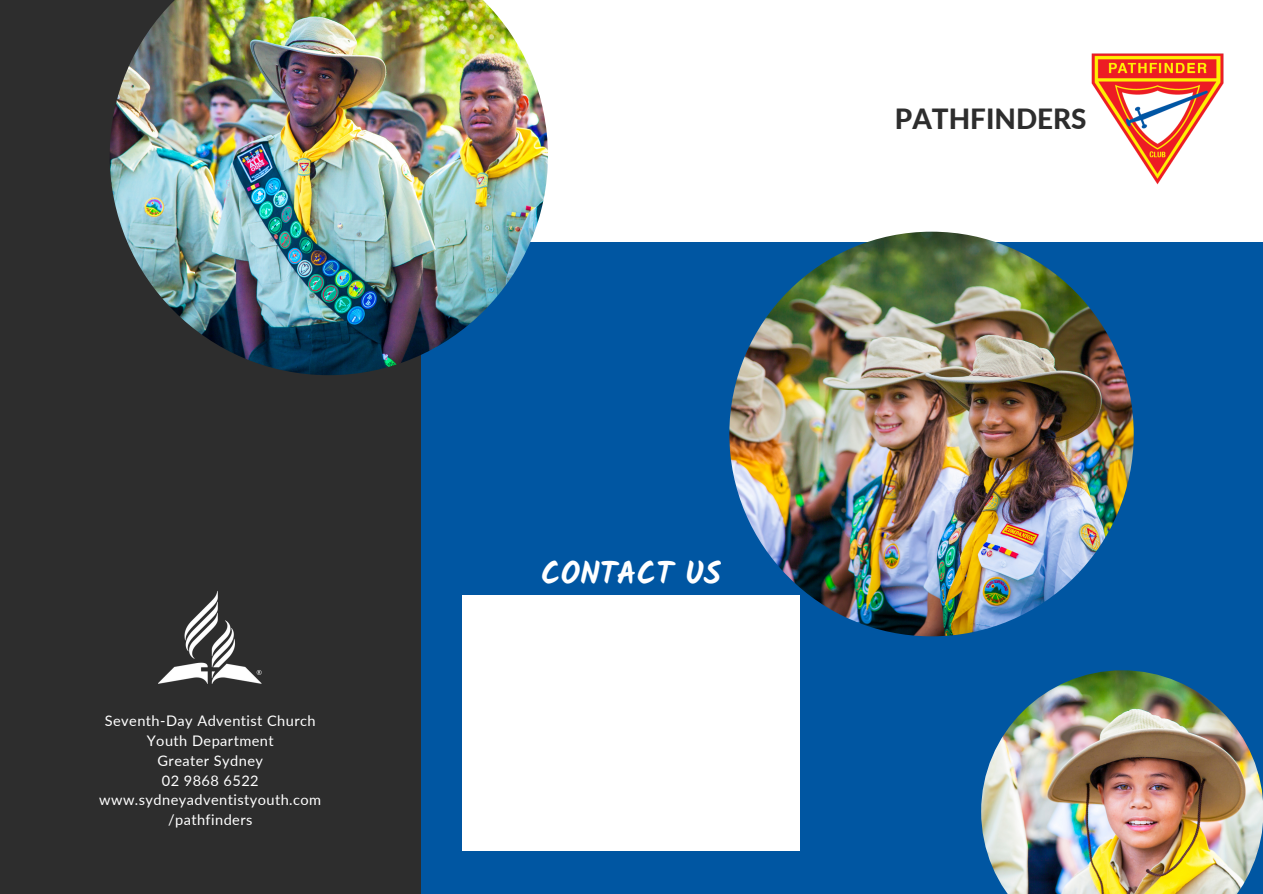
<style>
.page{position:relative;width:1263px;height:894px;background:#fff}
.page>*{position:absolute;margin:0;border:0;box-sizing:border-box;transform-origin:0 0}
.t1{font:700 31.35px "Kalam";color:#fff}
.t2{font:800 27.9px "Lato";color:#2d2d2d}
.t3{font:14.55px/19.6px "Lato";letter-spacing:.03em;color:#fff;text-align:center}
</style>
<div class="page">
<div style="left:0;top:0;width:1263px;height:893px;background:#0056a2"></div>
<div style="left:399px;top:0;width:864px;height:241px;background:#fff"></div>
<div style="left:0;top:0;width:421px;height:893px;background:#2d2d2d"></div>
<img style="left:110px;top:0;width:438px;height:375px">
<img style="left:729px;top:231px;width:405px;height:405px;border-radius:50%">
<img style="left:981px;top:670px;width:282px;height:223px">
<div style="left:463px;top:594px;width:337px;height:256px;background:#fff"></div>
<img style="left:158px;top:591px;width:104px;height:93px">
<img style="left:1091px;top:53px;width:133px;height:132px">
<p class="t3" style="left:105px;top:710px;width:212px">Seventh-Day Adventist Church</p>
<p class="t3" style="left:147px;top:730px;width:128px">Youth Department</p>
<p class="t3" style="left:158px;top:750px;width:107px">Greater Sydney</p>
<p class="t3" style="left:162px;top:769px;width:98px">02 9868 6522</p>
<p class="t3" style="left:99px;top:789px;width:223px">www.sydneyadventistyouth.com /pathfinders</p>
<p class="t1" style="left:541px;top:555px;width:181px">CONTACT US</p>
<p class="t2" style="left:895px;top:101px;width:193px">PATHFINDERS</p>
</div>
